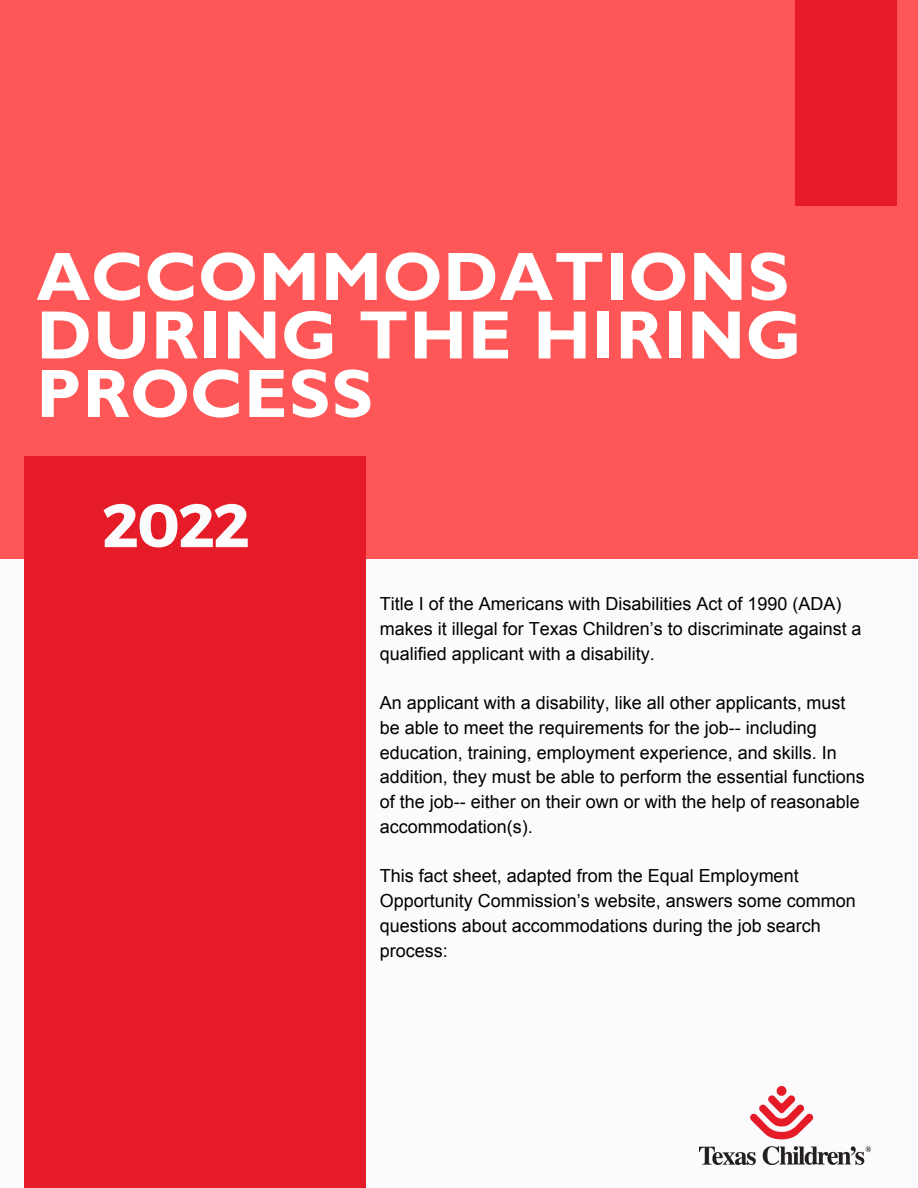
<style>
.page{position:relative;width:918px;height:1188px;background:#fbfbfd}
.page>*{position:absolute;margin:0;border:0;box-sizing:border-box;transform-origin:0 0}
.t1{font:700 68.7px/58.5px "Gill Sans";letter-spacing:.02em;color:#fff}
.t2{font:700 61.2px "Montserrat";color:#fbfbfd}
.t3{font:18px/24.8px "Arial";color:#000}
</style>
<div class="page">
<div style="left:0;top:0;width:918px;height:559px;background:#ff5757"></div>
<div style="left:24px;top:456px;width:342px;height:732px;background:#e51b27"></div>
<div style="left:795px;top:0;width:101px;height:206px;background:#e51b27"></div>
<img style="left:699px;top:1087px;width:171px;height:77px">
<p class="t1" style="left:37px;top:250px;width:766px">ACCOMMODATIONS<br>DURING THE HIRING<br>PROCESS</p>
<p class="t2" style="left:102px;top:486px;width:149px">2022</p>
<p class="t3" style="left:380px;top:592px;width:483px">Title I of the Americans with Disabilities Act of 1990 (ADA) makes it illegal for Texas Children’s to discriminate against a qualified applicant with a disability.</p>
<p class="t3" style="left:380px;top:691px;width:486px">An applicant with a disability, like all other applicants, must be able to meet the requirements for the job-- including education, training, employment experience, and skills. In addition, they must be able to perform the essential functions of the job-- either on their own or with the help of reasonable accommodation(s).</p>
<p class="t3" style="left:380px;top:864px;width:477px">This fact sheet, adapted from the Equal Employment Opportunity Commission’s website, answers some common questions about accommodations during the job search process:</p>
</div>
